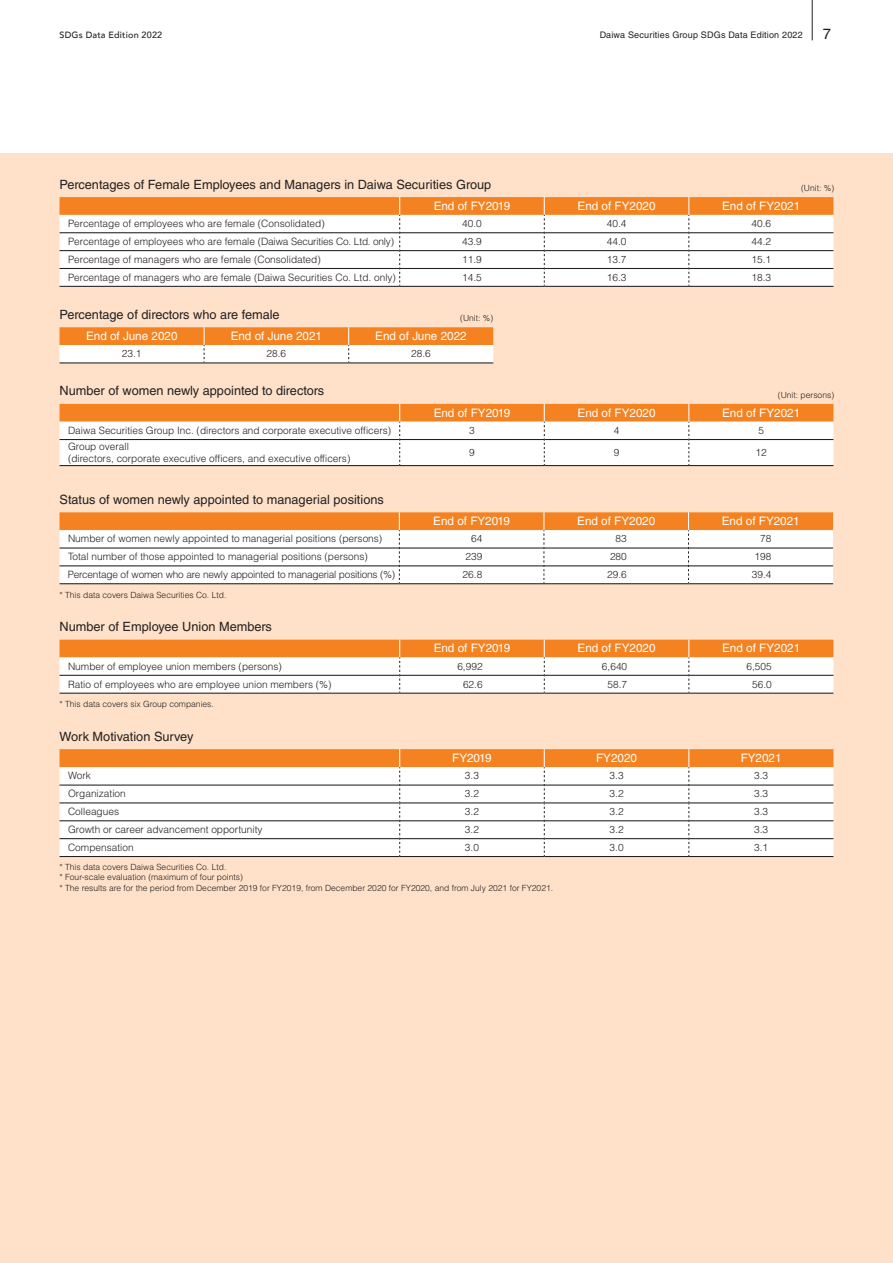
<style>
.page{position:relative;width:893px;height:1263px;background:#fff}
.page>*{position:absolute;margin:0;border:0;box-sizing:border-box;transform-origin:0 0}
.t1{font:14.85px "Helvetica LT Std";color:#231f20}
.t2{font:12.75px "Helvetica LT Std";color:#231f20}
.t3{font:11.7px "Helvetica LT Std";color:#fff}
.t4{font:300 10.05px/11.7px "Helvetica LT Std";color:#231f20}
.t5{font:300 10.05px "Helvetica LT Std";letter-spacing:-.025em;color:#231f20}
.t6{font:9px "Helvetica LT Std";letter-spacing:.02em;color:#231f20}
.t7{font:500 9px "Avenir";letter-spacing:.02em;color:#231f20}
.t8{font:300 8.55px/10.6px "Helvetica LT Std";color:#231f20}
</style>
<div class="page">
<div style="left:0;top:153px;width:893px;height:1110px;background:#fee1c8"></div>
<hr style="left:60px;top:693px;width:340px;height:1px;background:#231f20">
<hr style="left:400px;top:693px;width:144px;height:1px;background:#231f20">
<hr style="left:544px;top:693px;width:145px;height:1px;background:#231f20">
<hr style="left:689px;top:693px;width:144px;height:1px;background:#231f20">
<svg style="left:60px;top:640px;width:773px;height:53px;background:#f5d0b0"></svg>
<hr style="left:60px;top:856px;width:340px;height:1px;background:#231f20">
<hr style="left:400px;top:856px;width:144px;height:1px;background:#231f20">
<hr style="left:544px;top:856px;width:145px;height:1px;background:#231f20">
<hr style="left:689px;top:856px;width:144px;height:1px;background:#231f20">
<svg style="left:60px;top:749px;width:773px;height:107px;background:#f5e1d1"></svg>
<hr style="left:60px;top:802px;width:340px;height:1px;background:#231f20">
<hr style="left:400px;top:802px;width:144px;height:1px;background:#231f20">
<hr style="left:544px;top:802px;width:145px;height:1px;background:#231f20">
<hr style="left:689px;top:802px;width:144px;height:1px;background:#231f20">
<hr style="left:60px;top:286px;width:340px;height:1px;background:#231f20">
<hr style="left:400px;top:286px;width:144px;height:1px;background:#231f20">
<hr style="left:544px;top:286px;width:145px;height:1px;background:#231f20">
<hr style="left:689px;top:286px;width:144px;height:1px;background:#231f20">
<svg style="left:60px;top:197px;width:773px;height:89px;background:#f4ddc9"></svg>
<svg style="left:60px;top:327px;width:433px;height:36px;background:#f6bd8d"></svg>
<svg style="left:60px;top:512px;width:773px;height:72px;background:#f3d6be"></svg>
<svg style="left:60px;top:404px;width:773px;height:62px;background:#f4d4b8"></svg>
<hr style="left:812px;top:0;width:1px;height:40px;background:#231f20">
<p class="t7" style="left:60px;top:27px;width:104px">SDGs Data Edition 2022</p>
<p class="t6" style="left:600px;top:30px;width:205px">Daiwa Securities Group SDGs Data Edition 2022</p>
<h1 class="t1" style="left:823px;top:25px;width:10px">7</h1>
<p class="t2" style="left:60px;top:177px;width:433px">Percentages of Female Employees and Managers in Daiwa Securities Group</p>
<p class="t8" style="left:801px;top:183px;width:35px">(Unit: %)</p>
<p class="t3" style="left:434px;top:199px;width:78px">End of FY2019</p>
<p class="t3" style="left:578px;top:199px;width:80px">End of FY2020</p>
<p class="t3" style="left:722px;top:199px;width:80px">End of FY2021</p>
<p class="t4" style="left:68px;top:218px;width:258px">Percentage of employees who are female (Consolidated)</p>
<p class="t4" style="left:462px;top:218px;width:21px">40.0</p>
<p class="t4" style="left:607px;top:218px;width:21px">40.4</p>
<p class="t4" style="left:751px;top:218px;width:21px">40.6</p>
<p class="t4" style="left:68px;top:235px;width:328px">Percentage of employees who are female (Daiwa Securities Co. Ltd. only)</p>
<p class="t4" style="left:462px;top:235px;width:21px">43.9</p>
<p class="t4" style="left:607px;top:235px;width:21px">44.0</p>
<p class="t4" style="left:751px;top:235px;width:21px">44.2</p>
<p class="t4" style="left:68px;top:253px;width:254px">Percentage of managers who are female (Consolidated)</p>
<p class="t4" style="left:462px;top:253px;width:21px">11.9</p>
<p class="t4" style="left:607px;top:253px;width:21px">13.7</p>
<p class="t4" style="left:751px;top:253px;width:21px">15.1</p>
<p class="t4" style="left:68px;top:271px;width:329px">Percentage of managers who are female (Daiwa Securities Co. Ltd. only)</p>
<p class="t4" style="left:462px;top:271px;width:21px">14.5</p>
<p class="t4" style="left:607px;top:271px;width:21px">16.3</p>
<p class="t4" style="left:751px;top:271px;width:21px">18.3</p>
<p class="t2" style="left:60px;top:307px;width:222px">Percentage of directors who are female</p>
<p class="t8" style="left:460px;top:313px;width:35px">(Unit: %)</p>
<p class="t3" style="left:86px;top:329px;width:93px">End of June 2020</p>
<p class="t3" style="left:231px;top:329px;width:93px">End of June 2021</p>
<p class="t3" style="left:375px;top:329px;width:93px">End of June 2022</p>
<p class="t4" style="left:122px;top:348px;width:21px">23.1</p>
<p class="t4" style="left:267px;top:348px;width:21px">28.6</p>
<p class="t4" style="left:411px;top:348px;width:21px">28.6</p>
<p class="t2" style="left:60px;top:383px;width:266px">Number of women newly appointed to directors</p>
<p class="t8" style="left:778px;top:390px;width:58px">(Unit: persons)</p>
<p class="t3" style="left:434px;top:406px;width:78px">End of FY2019</p>
<p class="t3" style="left:578px;top:406px;width:80px">End of FY2020</p>
<p class="t3" style="left:722px;top:406px;width:80px">End of FY2021</p>
<p class="t4" style="left:68px;top:424px;width:325px">Daiwa Securities Group Inc. (directors and corporate executive officers)</p>
<p class="t4" style="left:469px;top:424px;width:7px">3</p>
<p class="t4" style="left:614px;top:424px;width:7px">4</p>
<p class="t4" style="left:758px;top:424px;width:7px">5</p>
<p class="t4" style="left:68px;top:440px;width:284px">Group overall<br>(directors, corporate executive officers, and executive officers)</p>
<p class="t4" style="left:469px;top:446px;width:7px">9</p>
<p class="t4" style="left:614px;top:446px;width:7px">9</p>
<p class="t4" style="left:755px;top:446px;width:13px">12</p>
<p class="t2" style="left:60px;top:492px;width:326px">Status of women newly appointed to managerial positions</p>
<p class="t3" style="left:433px;top:514px;width:78px">End of FY2019</p>
<p class="t3" style="left:577px;top:514px;width:80px">End of FY2020</p>
<p class="t3" style="left:722px;top:514px;width:80px">End of FY2021</p>
<p class="t4" style="left:68px;top:533px;width:316px">Number of women newly appointed to managerial positions (persons)</p>
<p class="t4" style="left:471px;top:533px;width:13px">64</p>
<p class="t4" style="left:616px;top:533px;width:13px">83</p>
<p class="t4" style="left:760px;top:533px;width:13px">78</p>
<p class="t4" style="left:68px;top:551px;width:301px">Total number of those appointed to managerial positions (persons)</p>
<p class="t4" style="left:465px;top:551px;width:18px">239</p>
<p class="t4" style="left:610px;top:551px;width:18px">280</p>
<p class="t4" style="left:755px;top:551px;width:18px">198</p>
<p class="t5" style="left:68px;top:568px;width:329px">Percentage of women who are newly appointed to managerial positions (%)</p>
<p class="t4" style="left:463px;top:569px;width:21px">26.8</p>
<p class="t4" style="left:607px;top:569px;width:21px">29.6</p>
<p class="t4" style="left:752px;top:569px;width:21px">39.4</p>
<p class="t8" style="left:60px;top:589px;width:168px">* This data covers Daiwa Securities Co. Ltd.</p>
<p class="t2" style="left:60px;top:619px;width:214px">Number of Employee Union Members</p>
<p class="t3" style="left:434px;top:641px;width:78px">End of FY2019</p>
<p class="t3" style="left:578px;top:641px;width:80px">End of FY2020</p>
<p class="t3" style="left:722px;top:641px;width:80px">End of FY2021</p>
<p class="t4" style="left:68px;top:660px;width:215px">Number of employee union members (persons)</p>
<p class="t4" style="left:457px;top:660px;width:27px">6,992</p>
<p class="t4" style="left:602px;top:660px;width:27px">6,640</p>
<p class="t4" style="left:746px;top:660px;width:27px">6,505</p>
<p class="t4" style="left:68px;top:678px;width:265px">Ratio of employees who are employee union members (%)</p>
<p class="t4" style="left:463px;top:678px;width:21px">62.6</p>
<p class="t4" style="left:608px;top:678px;width:21px">58.7</p>
<p class="t4" style="left:752px;top:678px;width:21px">56.0</p>
<p class="t8" style="left:60px;top:699px;width:156px">* This data covers six Group companies.</p>
<p class="t2" style="left:60px;top:729px;width:135px">Work Motivation Survey</p>
<p class="t3" style="left:452px;top:751px;width:41px">FY2019</p>
<p class="t3" style="left:596px;top:751px;width:42px">FY2020</p>
<p class="t3" style="left:741px;top:751px;width:42px">FY2021</p>
<p class="t4" style="left:68px;top:770px;width:24px">Work</p>
<p class="t4" style="left:465px;top:770px;width:16px">3.3</p>
<p class="t4" style="left:610px;top:770px;width:16px">3.3</p>
<p class="t4" style="left:754px;top:770px;width:16px">3.3</p>
<p class="t4" style="left:68px;top:788px;width:59px">Organization</p>
<p class="t4" style="left:465px;top:788px;width:16px">3.2</p>
<p class="t4" style="left:610px;top:788px;width:16px">3.2</p>
<p class="t4" style="left:754px;top:788px;width:16px">3.3</p>
<p class="t4" style="left:68px;top:806px;width:53px">Colleagues</p>
<p class="t4" style="left:465px;top:806px;width:16px">3.2</p>
<p class="t4" style="left:610px;top:806px;width:16px">3.2</p>
<p class="t4" style="left:754px;top:806px;width:16px">3.3</p>
<p class="t4" style="left:68px;top:823px;width:196px">Growth or career advancement opportunity</p>
<p class="t4" style="left:465px;top:823px;width:16px">3.2</p>
<p class="t4" style="left:610px;top:823px;width:16px">3.2</p>
<p class="t4" style="left:754px;top:823px;width:16px">3.3</p>
<p class="t4" style="left:68px;top:841px;width:67px">Compensation</p>
<p class="t4" style="left:465px;top:841px;width:16px">3.0</p>
<p class="t4" style="left:610px;top:841px;width:16px">3.0</p>
<p class="t4" style="left:754px;top:841px;width:16px">3.1</p>
<p class="t8" style="left:60px;top:861px;width:495px">* This data covers Daiwa Securities Co. Ltd.<br>* Four-scale evaluation (maximum of four points)<br>* The results are for the period from December 2019 for FY2019, from December 2020 for FY2020, and from July 2021 for FY2021.</p>
</div>
